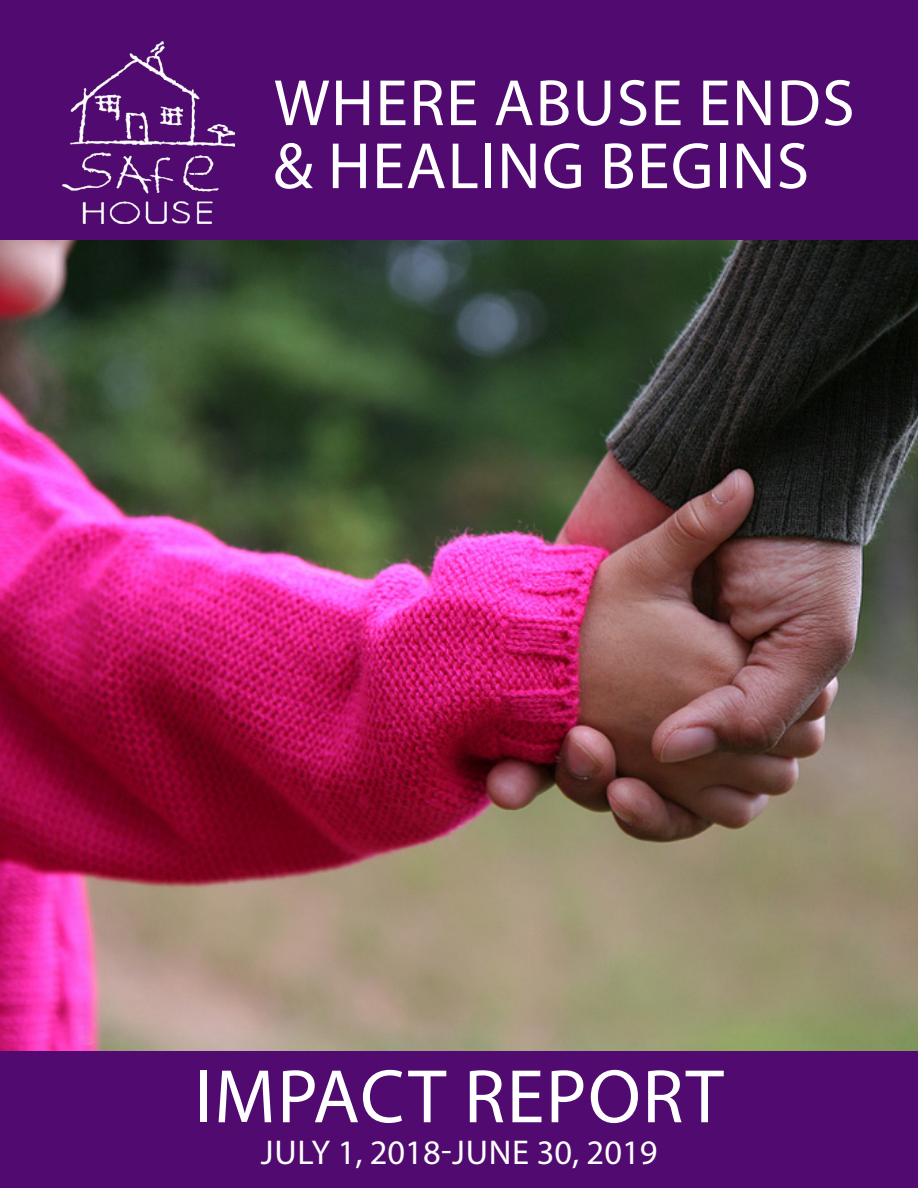
<style>
.page{position:relative;width:918px;height:1188px;background:#fff}
.page>*{position:absolute;margin:0;border:0;box-sizing:border-box;transform-origin:0 0}
.t1{font:76.5px "Myriad Pro";letter-spacing:.02em;color:#fff}
.t2{font:66px/63px "Myriad Pro";letter-spacing:.02em;color:#fff}
.t3{font:34.5px "Myriad Pro";color:#fff}
</style>
<div class="page">
<img style="left:0;top:240px;width:918px;height:812px">
<div style="left:0;top:0;width:918px;height:240px;background:#510a70"></div>
<img style="left:63px;top:41px;width:171px;height:183px">
<div style="left:0;top:1052px;width:918px;height:136px;background:#510a70"></div>
<p class="t2" style="left:273px;top:70px;width:583px">WHERE ABUSE ENDS &amp; HEALING BEGINS</p>
<p class="t1" style="left:194px;top:1049px;width:531px">IMPACT REPORT</p>
<p class="t3" style="left:261px;top:1131px;width:398px">JULY 1, 2018-JUNE 30, 2019</p>
</div>
